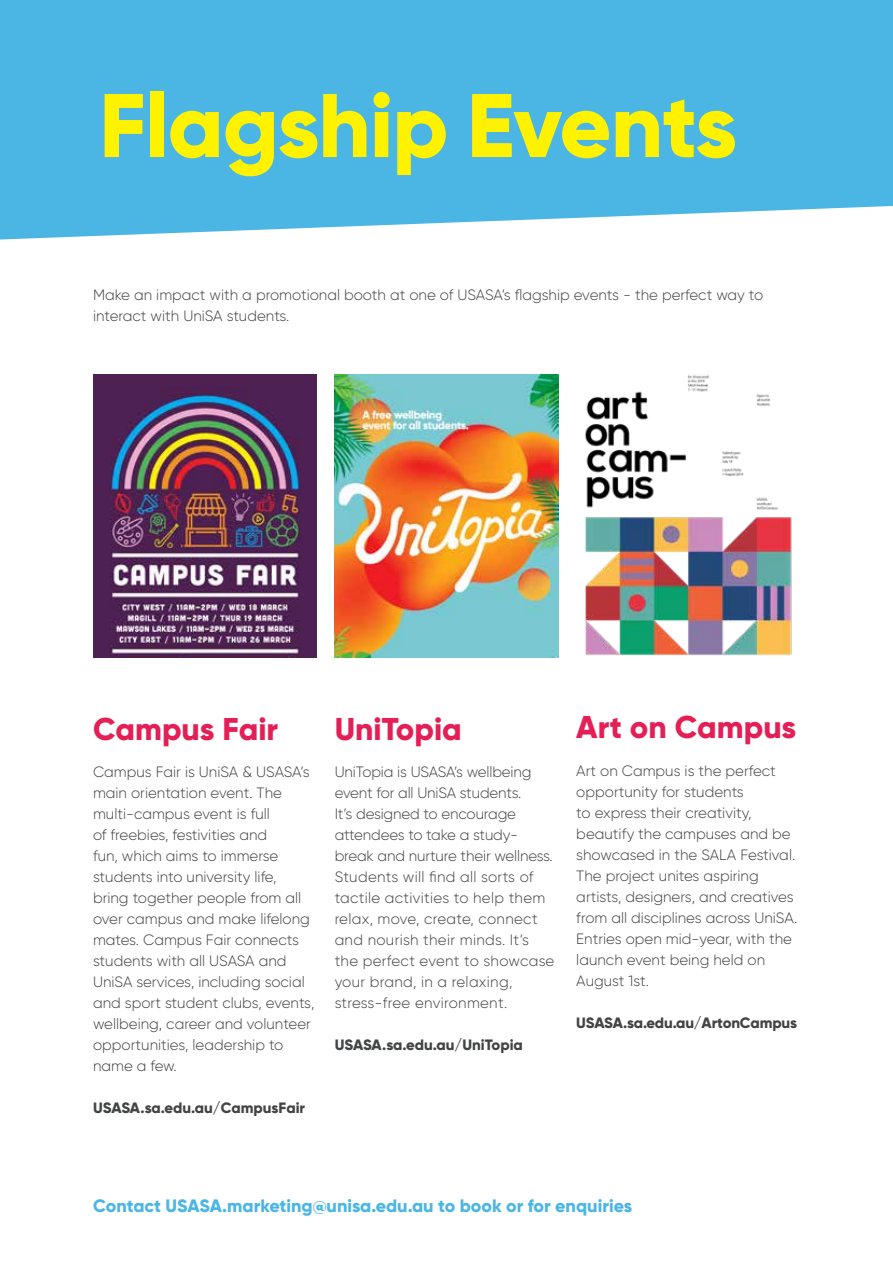
<style>
.page{position:relative;width:893px;height:1263px;background:#fff}
.page>*{position:absolute;margin:0;border:0;box-sizing:border-box;transform-origin:0 0}
.t1{font:800 90px "Gilroy";letter-spacing:-.01em;color:#fff200}
.t2{font:800 31.5px "Gilroy";color:#e41f56}
.t3{font:800 18px "Gilroy";color:#4bb6e3}
.t4{font:300 15px/21px "Gilroy";color:#424344}
.t5{font:800 15px "Gilroy";letter-spacing:-.01em;color:#424344}
</style>
<div class="page">
<svg style="left:0;top:0;width:893px;height:240px;background:#57bbe5"></svg>
<div style="left:93px;top:374px;width:224px;height:283px;background:#4e2152"></div>
<img style="left:110px;top:385px;width:190px;height:272px">
<img style="left:585px;top:374px;width:207px;height:282px">
<img style="left:335px;top:374px;width:223px;height:283px">
<h1 class="t1" style="left:99px;top:69px;width:639px">Flagship Events</h1>
<p class="t4" style="left:93px;top:284px;width:672px">Make an impact with a promotional booth at one of USASA’s flagship events - the perfect way to interact with UniSA students.</p>
<h2 class="t2" style="left:93px;top:709px;width:187px">Campus Fair</h2>
<p class="t4" style="left:93px;top:761px;width:223px">Campus Fair is UniSA &amp; USASA’s main orientation event. The multi-campus event is full<br>of freebies, festivities and<br>fun, which aims to immerse students into university life, bring together people from all over campus and make lifelong mates. Campus Fair connects students with all USASA and<br>UniSA services, including social and sport student clubs, events, wellbeing, career and volunteer opportunities, leadership to name a few.</p>
<p class="t5" style="left:93px;top:1098px;width:214px">USASA.sa.edu.au/CampusFair</p>
<h2 class="t2" style="left:335px;top:709px;width:129px">UniTopia</h2>
<p class="t4" style="left:335px;top:761px;width:221px">UniTopia is USASA’s wellbeing event for all UniSA students.<br>It’s designed to encourage attendees to take a study&shy;break and nurture their wellness.<br>Students will find all sorts of tactile activities to help them relax, move, create, connect and nourish their minds. It’s the perfect event to showcase your brand, in a relaxing, stress-free environment.</p>
<p class="t5" style="left:335px;top:1035px;width:190px">USASA.sa.edu.au/UniTopia</p>
<h2 class="t2" style="left:576px;top:707px;width:222px">Art on Campus</h2>
<p class="t4" style="left:576px;top:760px;width:222px">Art on Campus is the perfect opportunity for students<br>to express their creativity, beautify the campuses and be showcased in the SALA Festival.<br>The project unites aspiring artists, designers, and creatives from all disciplines across UniSA.<br>Entries open mid-year, with the launch event being held on<br>August 1st.</p>
<p class="t5" style="left:576px;top:1013px;width:222px">USASA.sa.edu.au/ArtonCampus</p>
<p class="t3" style="left:93px;top:1194px;width:541px">Contact USASA.marketing@unisa.edu.au to book or for enquiries</p>
</div>
